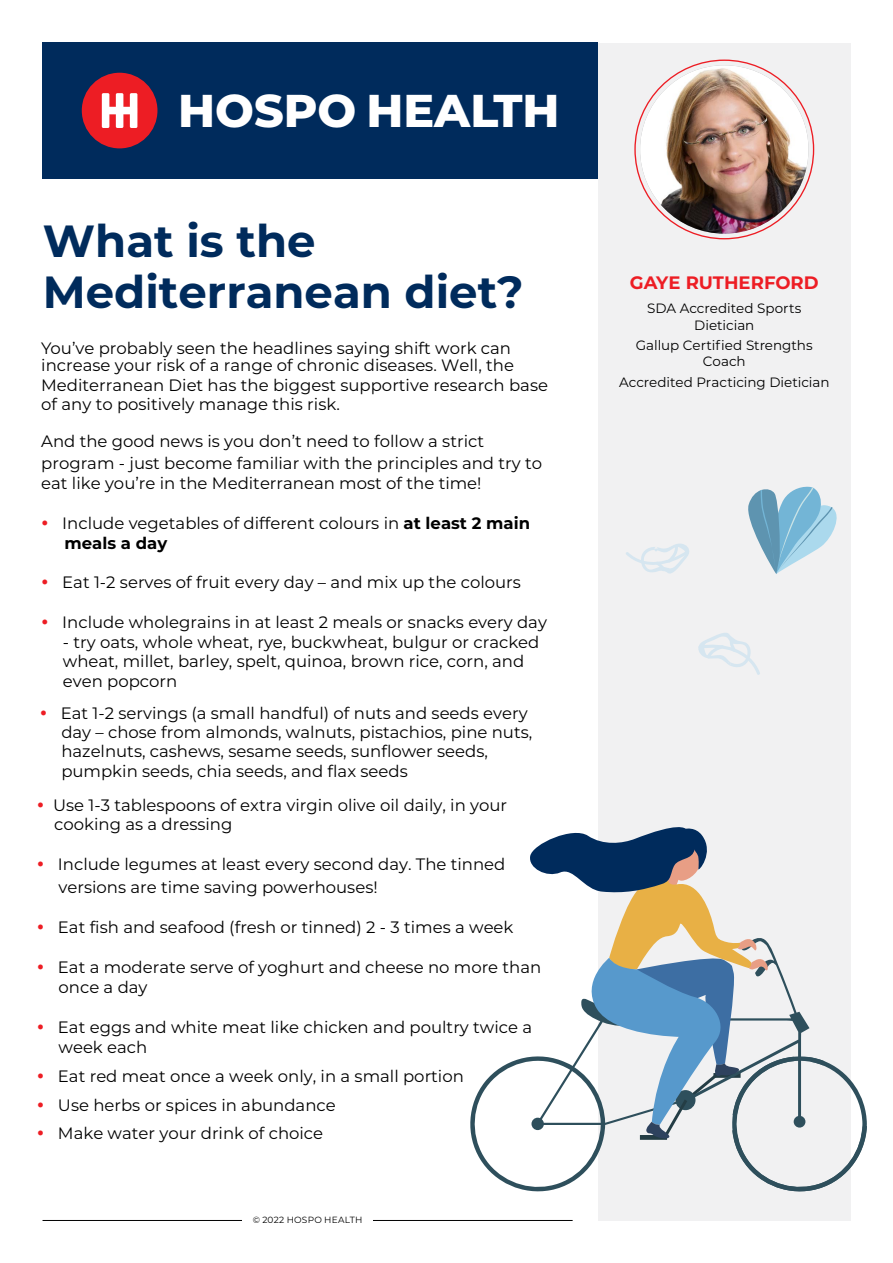
<style>
.page{position:relative;width:893px;height:1263px;background:#fff}
.page>*{position:absolute;margin:0;border:0;box-sizing:border-box;transform-origin:0 0}
.t1{font:800 45.9px "Montserrat";color:#fff}
.t2{font:700 45px/51px "Montserrat";color:#002b5c}
.t3{font:700 18px "Montserrat";color:#ed1d24}
.t4{font:16.5px/19.8px "Montserrat";color:#000}
.t5{font:13.5px/16.2px "Montserrat";color:#000;text-align:center}
.t6{font:9px "Montserrat";letter-spacing:.02em;color:#000}
.s1{font-weight:700}
</style>
<div class="page">
<div style="left:43px;top:43px;width:555px;height:136px;background:#002b5c"></div>
<div style="left:82px;top:73px;width:75px;height:75px;background:#ed1d24;border-radius:50%"></div>
<div style="left:130px;top:93px;width:7px;height:35px;background:#fff;border-radius:2px"></div>
<div style="left:102px;top:107px;width:35px;height:7px;background:#fff;border-radius:2px"></div>
<div style="left:102px;top:93px;width:7px;height:35px;background:#fff;border-radius:2px"></div>
<div style="left:116px;top:93px;width:7px;height:35px;background:#fff;border-radius:2px"></div>
<hr style="left:43px;top:1220px;width:530px;height:1px;background:#000">
<div style="left:242px;top:1214px;width:131px;height:9px;background:#fff"></div>
<div style="left:598px;top:43px;width:252px;height:1177px;background:#f1f1f2"></div>
<img style="left:640px;top:65px;width:168px;height:169px;border-radius:84px">
<svg style="left:748px;top:486px;width:89px;height:88px"></svg>
<svg style="left:470px;top:1057px;width:58px;height:134px"></svg>
<svg style="left:528px;top:823px;width:339px;height:372px"></svg>
<svg style="left:698px;top:633px;width:62px;height:42px"></svg>
<svg style="left:626px;top:543px;width:63px;height:31px"></svg>
<h1 class="t1" style="left:178px;top:77px;width:383px">HOSPO HEALTH</h1>
<h2 class="t2" style="left:43px;top:214px;width:482px">What is the<br>Mediterranean diet?</h2>
<p class="t4" style="left:41px;top:340px;width:474px;line-height:16.8px">You’ve probably seen the headlines saying shift work can increase your risk of a range of chronic diseases. Well, the</p>
<p class="t4" style="left:41px;top:374px;width:508px">Mediterranean Diet has the biggest supportive research base of any to positively manage this risk.</p>
<p class="t4" style="left:41px;top:429px;width:502px;line-height:22.6px">And the good news is you don’t need to follow a strict program - just become familiar with the principles and try to</p>
<p class="t4" style="left:41px;top:473px;width:442px">eat like you’re in the Mediterranean most of the time!</p>
<p class="t4" style="left:62px;top:512px;width:469px">Include vegetables of different colours in <span class="s1">at least 2 main meals a day</span></p>
<p class="t4" style="left:62px;top:572px;width:460px">Eat 1-2 serves of fruit every day – and mix up the colours</p>
<p class="t4" style="left:62px;top:611px;width:486px">Include wholegrains in at least 2 meals or snacks every day</p>
<p class="t4" style="left:63px;top:631px;width:478px">- try oats, whole wheat, rye, buckwheat, bulgur or cracked wheat, millet, barley, spelt, quinoa, brown rice, corn, and even popcorn</p>
<p class="t4" style="left:61px;top:702px;width:473px">Eat 1-2 servings (a small handful) of nuts and seeds every day – chose from almonds, walnuts, pistachios, pine nuts, hazelnuts, cashews, sesame seeds, sunflower seeds, pumpkin seeds, chia seeds, and flax seeds</p>
<p class="t4" style="left:53px;top:794px;width:456px">Use 1-3 tablespoons of extra virgin olive oil daily, in your cooking as a dressing</p>
<p class="t4" style="left:58px;top:852px;width:449px;line-height:22.6px">Include legumes at least every second day. The tinned versions are time saving powerhouses!</p>
<p class="t4" style="left:58px;top:917px;width:457px">Eat fish and seafood (fresh or tinned) 2 - 3 times a week</p>
<p class="t4" style="left:58px;top:957px;width:485px">Eat a moderate serve of yoghurt and cheese no more than once a day</p>
<p class="t4" style="left:58px;top:1016px;width:476px">Eat eggs and white meat like chicken and poultry twice a week each</p>
<p class="t4" style="left:58px;top:1061px;width:407px;line-height:28.7px">Eat red meat once a week only, in a small portion<br>Use herbs or spices in abundance<br>Make water your drink of choice</p>
<p class="t6" style="left:253px;top:1214px;width:111px">© 2022 HOSPO HEALTH</p>
<p class="t3" style="left:630px;top:269px;width:190px">GAYE RUTHERFORD</p>
<p class="t5" style="left:647px;top:300px;width:156px">SDA Accredited Sports<br>Dietician</p>
<p class="t5" style="left:636px;top:337px;width:178px">Gallup Certified Strengths<br>Coach</p>
<p class="t5" style="left:619px;top:373px;width:212px">Accredited Practicing Dietician</p>
</div>
